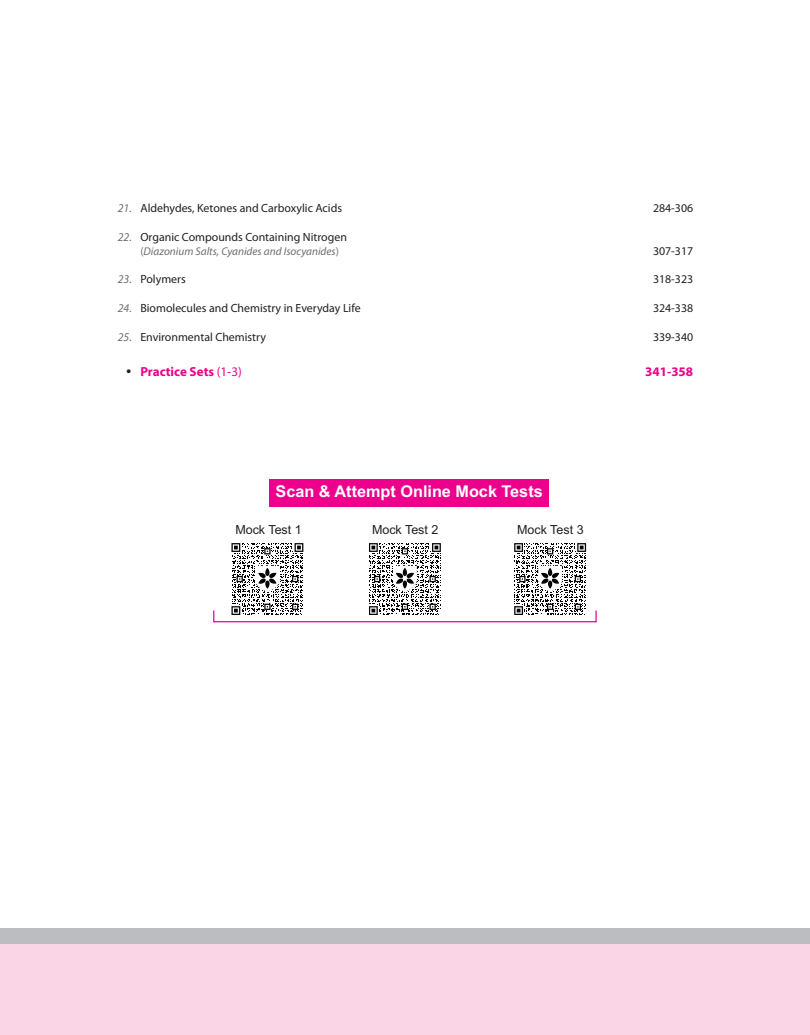
<style>
.page{position:relative;width:810px;height:1035px;background:#fff}
.page>*{position:absolute;margin:0;border:0;box-sizing:border-box;transform-origin:0 0}
.t1{font:700 16.25px "Arial";color:#fff}
.t2{font:700 13.12px "Myriad Pro";color:#ec008c}
.t3{font:12.5px "Arial";color:#231f20}
.t4{font:11.88px "Myriad Pro";color:#231f20}
.t5{font:italic 11.25px "Myriad Pro";color:#6d6e70}
.s1{font-style:italic;color:#6d6e70}
.s2{font-style:normal}
.s3{font-weight:400}
</style>
<div class="page">
<div style="left:0;top:943px;width:810px;height:92px;background:#fad5e5"></div>
<div style="left:0;top:928px;width:810px;height:15px;background:#bbbdc0"></div>
<div style="left:269px;top:479px;width:280px;height:28px;background:#ec008c"></div>
<div style="left:213px;top:610px;width:384px;height:12px;border:1px solid #ec008c"></div>
<div style="left:228px;top:540px;width:79px;height:78px;background:#fff"></div>
<svg style="left:231px;top:543px;width:72px;height:72px"></svg>
<div style="left:366px;top:540px;width:78px;height:78px;background:#fff"></div>
<svg style="left:369px;top:543px;width:72px;height:72px"></svg>
<div style="left:511px;top:540px;width:78px;height:78px;background:#fff"></div>
<svg style="left:514px;top:543px;width:72px;height:72px"></svg>
<p class="t4" style="left:118px;top:203px;width:226px"><span class="s1">21.</span> Aldehydes, Ketones and Carboxylic Acids</p>
<p class="t4" style="left:653px;top:203px;width:42px">284-306</p>
<p class="t4" style="left:118px;top:232px;width:231px"><span class="s1">22.</span> Organic Compounds Containing Nitrogen</p>
<p class="t5" style="left:140px;top:246px;width:200px"><span class="s2">(</span>Diazonium Salts, Cyanides and Isocyanides<span class="s2">)</span></p>
<p class="t4" style="left:653px;top:246px;width:42px">307-317</p>
<p class="t4" style="left:118px;top:274px;width:70px"><span class="s1">23.</span> Polymers</p>
<p class="t4" style="left:653px;top:274px;width:42px">318-323</p>
<p class="t4" style="left:118px;top:303px;width:244px"><span class="s1">24.</span> Biomolecules and Chemistry in Everyday Life</p>
<p class="t4" style="left:653px;top:303px;width:42px">324-338</p>
<p class="t4" style="left:118px;top:332px;width:150px"><span class="s1">25.</span> Environmental Chemistry</p>
<p class="t4" style="left:653px;top:332px;width:42px">339-340</p>
<p class="t2" style="left:140px;top:366px;width:103px">Practice Sets <span class="s3">(1-3)</span></p>
<p class="t2" style="left:645px;top:366px;width:49px">341-358</p>
<h1 class="t1" style="left:276px;top:485px;width:269px">Scan &amp; Attempt Online Mock Tests</h1>
<p class="t3" style="left:235px;top:525px;width:68px">Mock Test 1</p>
<p class="t3" style="left:372px;top:525px;width:68px">Mock Test 2</p>
<p class="t3" style="left:517px;top:525px;width:68px">Mock Test 3</p>
</div>
